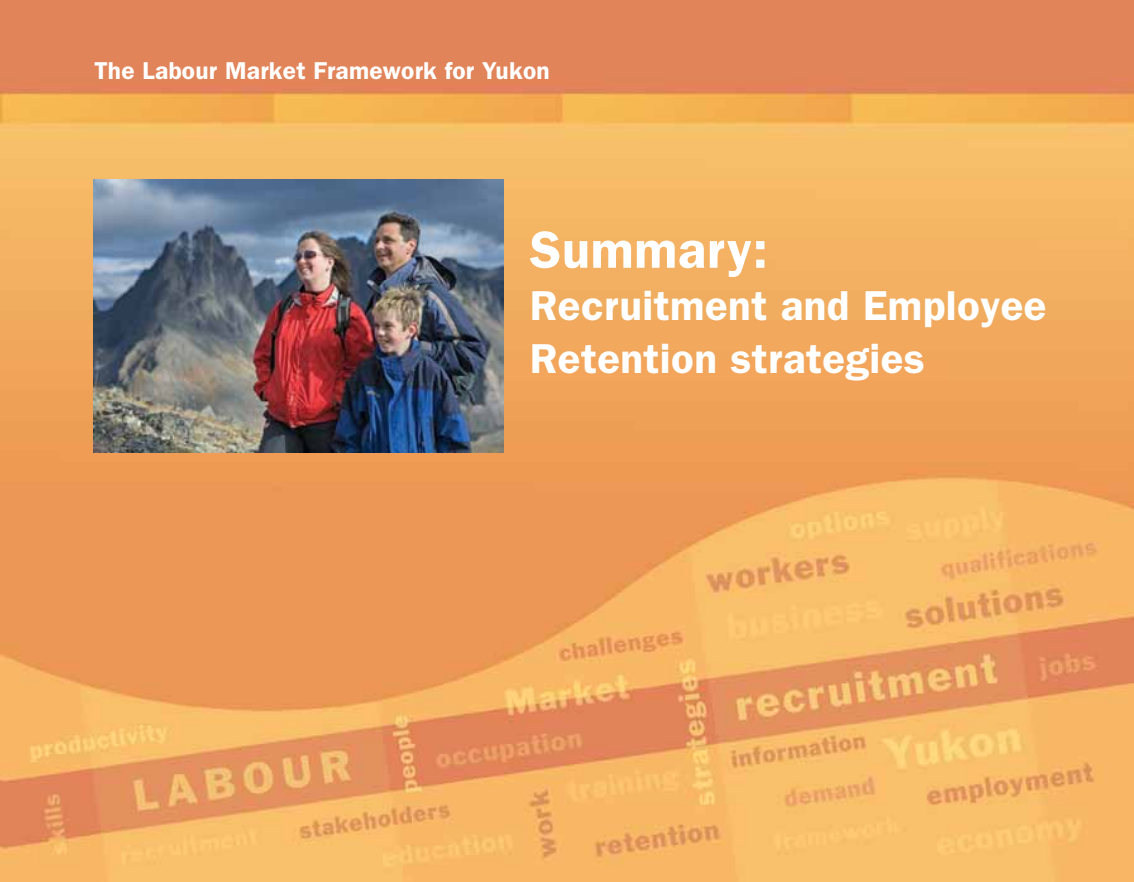
<style>
.page{position:relative;width:1134px;height:882px;background:#fff}
.page>*{position:absolute;margin:0;border:0;box-sizing:border-box;transform-origin:0 0}
.t1{font:600 52.5px "Franklin Gothic";letter-spacing:.01em;color:#fff}
.t2{font:600 42px/52.5px "Franklin Gothic";letter-spacing:.01em;color:#fff}
.t3{font:600 24.5px "Franklin Gothic";letter-spacing:.01em;color:#fff}
</style>
<div class="page">
<img style="left:0;top:0;width:1134px;height:882px">
<img style="left:94px;top:179px;width:409px;height:273px">
<p class="t3" style="left:94px;top:56px;width:457px">The Labour Market Framework for Yukon</p>
<p class="t1" style="left:530px;top:219px;width:240px">Summary:</p>
<p class="t2" style="left:530px;top:278px;width:518px">Recruitment and Employee<br>Retention strategies</p>
</div>
